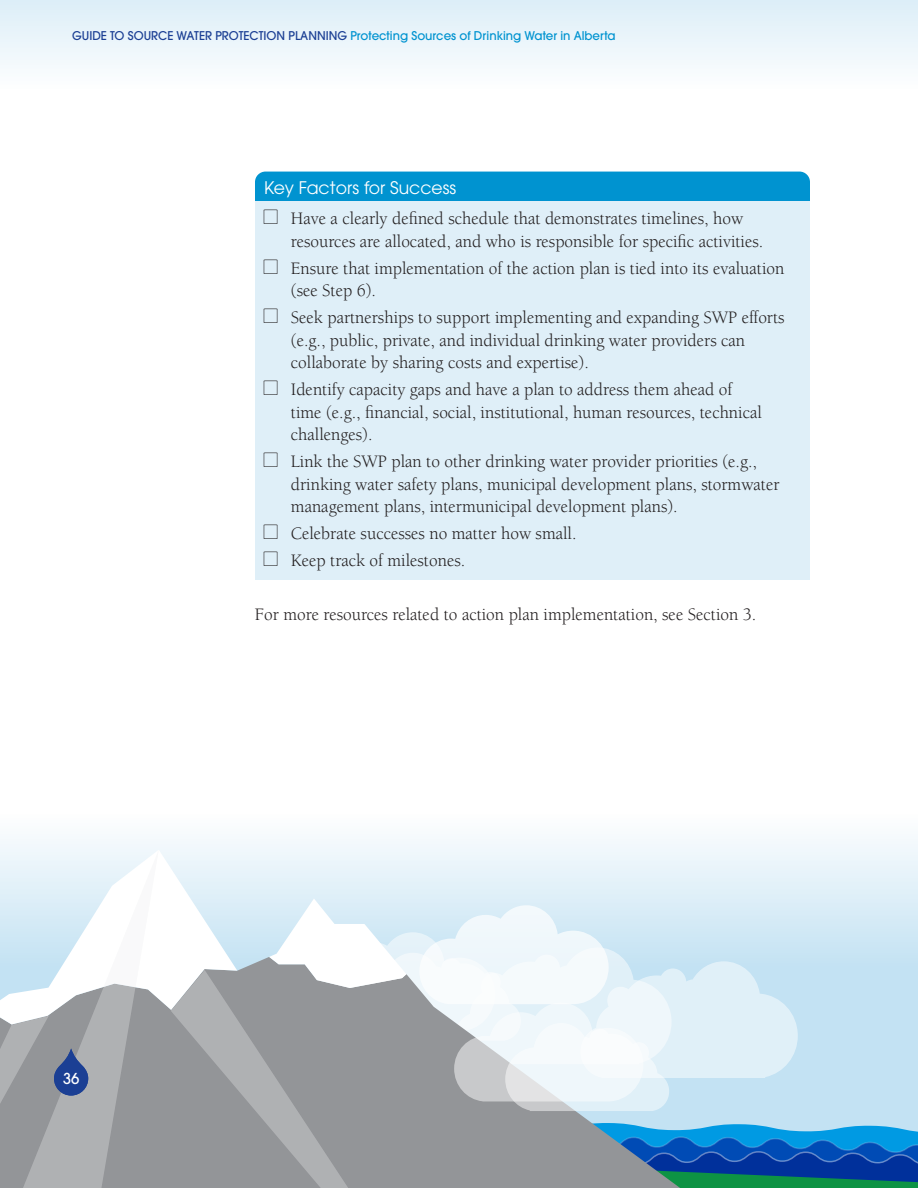
<style>
.page{position:relative;width:918px;height:1188px;background:#fff}
.page>*{position:absolute;margin:0;border:0;box-sizing:border-box;transform-origin:0 0}
.t1{font:18px/22.5px "Berkeley";color:#231f20;scale:.96 1}
.t2{font:17.25px "Avant Garde";color:#fff}
.t3{font:500 15px "Avant Garde";color:#fff}
.t4{font:500 12px "Avant Garde";color:#0093d0}
.s1{color:#1b3f94}
.s2{font-family:"Carta"}
</style>
<div class="page">
<svg style="left:0;top:839px;width:918px;height:283px"></svg>
<svg style="left:737px;top:1122px;width:181px;height:14px;background:#54b9e9"></svg>
<svg style="left:737px;top:1136px;width:181px;height:52px;background:#075f9e"></svg>
<svg style="left:237px;top:957px;width:500px;height:231px;background:#7393a7"></svg>
<svg style="left:237px;top:970px;width:208px;height:218px;background:#999b9e"></svg>
<svg style="left:269px;top:899px;width:529px;height:212px"></svg>
<div style="left:0;top:0;width:918px;height:88px;background:linear-gradient(to bottom,#dceef8,#fdfefe)"></div>
<div style="left:255px;top:172px;width:555px;height:30px;background:#0093d0"></div>
<div style="left:255px;top:202px;width:555px;height:58px;background:#dfeff8"></div>
<div style="left:255px;top:251px;width:555px;height:59px;background:#dfeff8"></div>
<div style="left:255px;top:301px;width:555px;height:81px;background:#dfeff8"></div>
<div style="left:255px;top:373px;width:555px;height:81px;background:#dfeff8"></div>
<div style="left:255px;top:445px;width:555px;height:81px;background:#dfeff8"></div>
<div style="left:255px;top:517px;width:555px;height:36px;background:#dfeff8"></div>
<div style="left:255px;top:544px;width:555px;height:36px;background:#dfeff8"></div>
<svg style="left:0;top:850px;width:237px;height:338px"></svg>
<p class="t4" style="left:72px;top:28px;width:545px"><span class="s1">GUIDE TO SOURCE WATER PROTECTION PLANNING</span> Protecting Sources of Drinking Water in Alberta</p>
<p class="t2" style="left:264px;top:178px;width:194px">Key Factors for Success</p>
<p class="t1" style="left:291px;top:207px;width:494px;text-indent:-27px"><span class="s2">L</span> Have a clearly defined schedule that demonstrates timelines, how resources are allocated, and who is responsible for specific activities.</p>
<p class="t1" style="left:291px;top:257px;width:515px;text-indent:-27px"><span class="s2">L</span> Ensure that implementation of the action plan is tied into its evaluation (see Step 6).</p>
<p class="t1" style="left:291px;top:306px;width:516px;text-indent:-27px"><span class="s2">L</span> Seek partnerships to support implementing and expanding SWP efforts (e.g., public, private, and individual drinking water providers can collaborate by sharing costs and expertise).</p>
<p class="t1" style="left:291px;top:378px;width:492px;text-indent:-27px"><span class="s2">L</span> Identify capacity gaps and have a plan to address them ahead of time (e.g., financial, social, institutional, human resources, technical challenges).</p>
<p class="t1" style="left:291px;top:450px;width:510px;text-indent:-27px"><span class="s2">L</span> Link the SWP plan to other drinking water provider priorities (e.g., drinking water safety plans, municipal development plans, stormwater management plans, intermunicipal development plans).</p>
<p class="t1" style="left:264px;top:520px;width:327px;line-height:27px"><span class="s2">L</span> Celebrate successes no matter how small.<br><span class="s2">L</span> Keep track of milestones.</p>
<p class="t1" style="left:255px;top:603px;width:524px">For more resources related to action plan implementation, see Section 3.</p>
<p class="t3" style="left:63px;top:1069px;width:18px">36</p>
</div>
